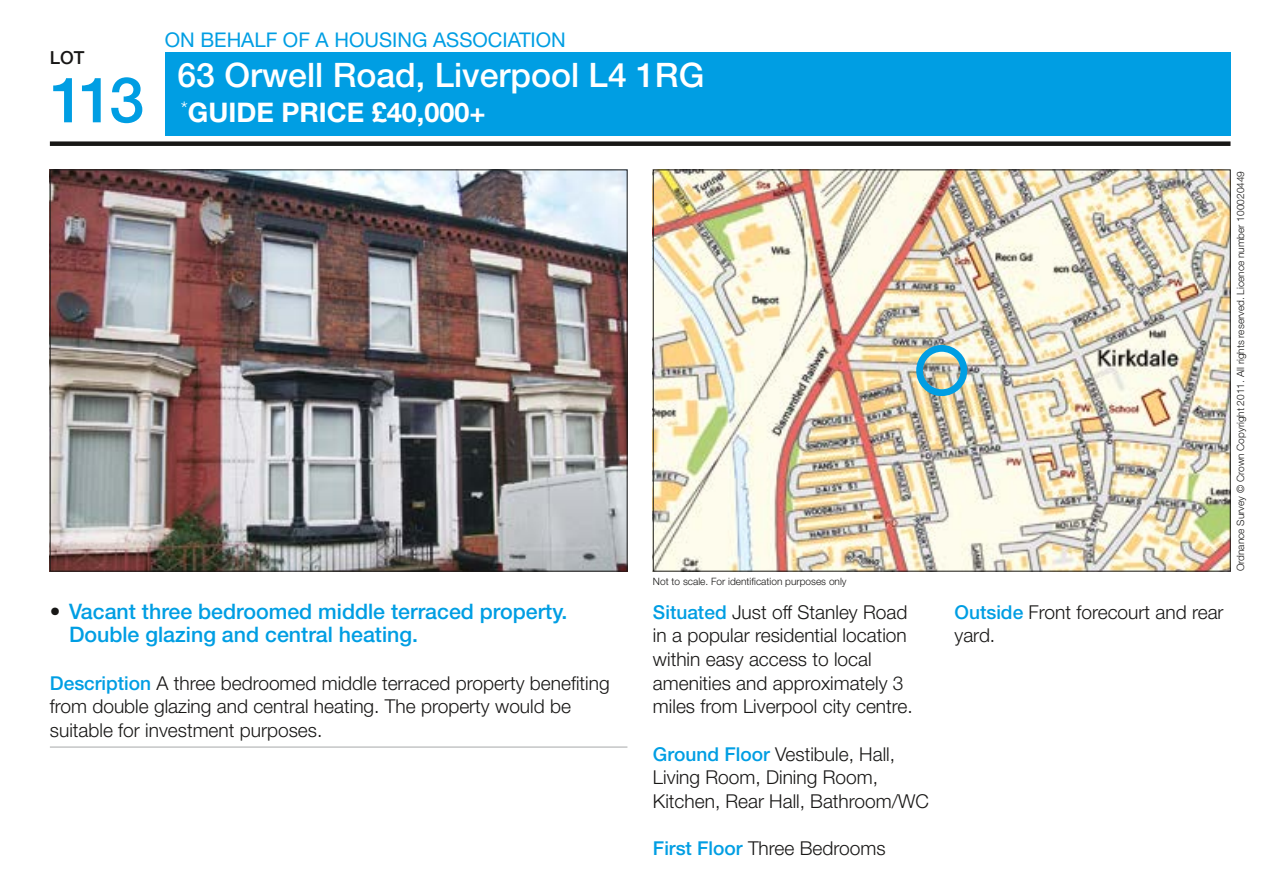
<style>
.page{position:relative;width:1269px;height:876px;background:#fff}
.page>*{position:absolute;margin:0;border:0;box-sizing:border-box;transform-origin:0 0}
.t1{font:500 63px "Helvetica Neue LT Std";color:#009ee3}
.t2{font:500 33.75px "Helvetica Neue LT Std";color:#fff}
.t3{font:700 27px "Helvetica Neue LT Std";color:#fff}
.t4{font:500 21.38px/23.6px "Helvetica Neue LT Std";color:#009ee3}
.t5{font:20.25px "Helvetica Neue LT Std";color:#009ee3}
.t6{font:300 19.12px/23.6px "Helvetica Neue LT Std";color:#181716}
.t7{font:500 18px "Helvetica Neue LT Std";color:#181716}
.t8{font:300 10.12px "Helvetica Neue LT Std";color:#181716}
.s1{color:#181716}
.s2{font-weight:500;color:#009ee3}
</style>
<div class="page">
<div style="left:165px;top:52px;width:1065px;height:84px;background:#009ee3"></div>
<div style="left:50px;top:141px;width:1180px;height:5px;background:#181716"></div>
<img style="left:52px;top:171px;width:573px;height:398px">
<img style="left:655px;top:171px;width:573px;height:398px">
<hr style="left:50px;top:746px;width:577px;height:1px;background:#b1b2b3">
<div style="left:916px;top:345px;width:51px;height:51px;border:7px solid #009ee3;border-radius:50%"></div>
<p class="t7" style="left:50px;top:47px;width:36px">LOT</p>
<h1 class="t1" style="left:50px;top:62px;width:96px">113</h1>
<p class="t5" style="left:165px;top:27px;width:402px">ON BEHALF OF A HOUSING ASSOCIATION</p>
<h2 class="t2" style="left:177px;top:54px;width:528px">63 Orwell Road, Liverpool L4 1RG</h2>
<h3 class="t3" style="left:181px;top:96px;width:306px"><sup>*</sup>GUIDE PRICE £40,000+</h3>
<p class="t8" style="left:653px;top:575px;width:195px">Not to scale. For identification purposes only</p>
<p class="t4" style="left:69px;top:599px;width:500px;text-indent:-19px"><span class="s1">•</span> Vacant three bedroomed middle terraced property.<br>Double glazing and central heating.</p>
<p class="t6" style="left:50px;top:670px;width:561px"><span class="s2">Description</span> A three bedroomed middle terraced property benefiting from double glazing and central heating. The property would be suitable for investment purposes.</p>
<p class="t6" style="left:653px;top:599px;width:261px"><span class="s2">Situated</span> Just off Stanley Road in a popular residential location within easy access to local amenities and approximately 3 miles from Liverpool city centre.</p>
<p class="t6" style="left:653px;top:741px;width:277px"><span class="s2">Ground Floor</span> Vestibule, Hall,<br>Living Room, Dining Room,<br>Kitchen, Rear Hall, Bathroom/WC</p>
<p class="t6" style="left:653px;top:836px;width:234px"><span class="s2">First Floor</span> Three Bedrooms</p>
<p class="t8" style="left:1234px;top:571px;width:402px;rotate:-90deg">Ordnance Survey © Crown Copyright 2011. All rights reserved. Licence number 100020449</p>
<p class="t6" style="left:954px;top:599px;width:270px"><span class="s2">Outside</span> Front forecourt and rear yard.</p>
</div>
